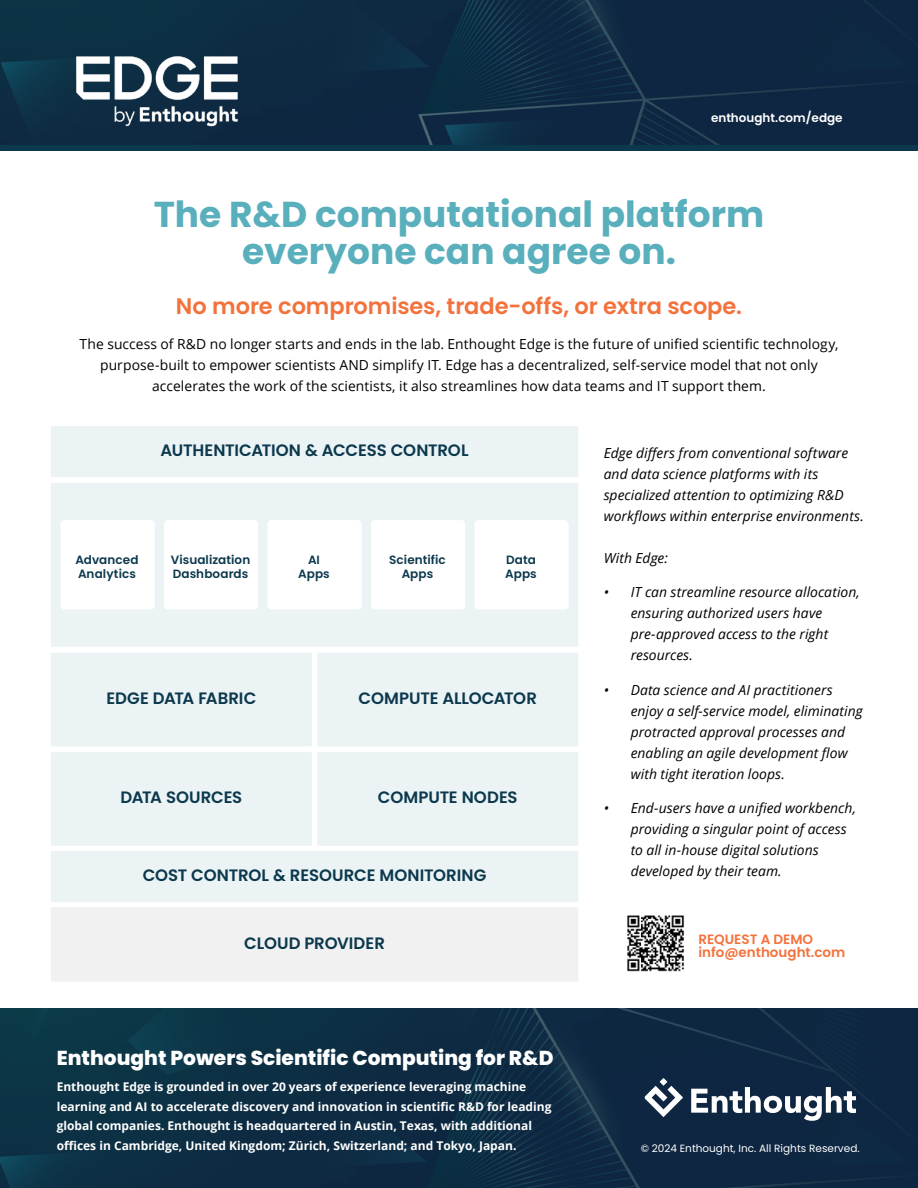
<style>
.page{position:relative;width:918px;height:1188px;background:#fff}
.page>*{position:absolute;margin:0;border:0;box-sizing:border-box;transform-origin:0 0}
.t1{font:700 36px/37.5px "Poppins";color:#5aafbd;text-align:center}
.t2{font:600 22.5px "Poppins";letter-spacing:-.005em;color:#f3723c}
.t3{font:800 20.1px "Poppins";color:#fff}
.t4{font:600 16.5px "Poppins";letter-spacing:-.01em;color:#0b384d}
.t5{font:italic 13.8px/21px "Open Sans";letter-spacing:.005em;color:#000}
.t6{font:13.8px/21px "Open Sans";letter-spacing:.005em;color:#000;text-align:center}
.t7{font:600 13.5px/13.5px "Poppins";color:#f3723c}
.t8{font:700 12px/19.5px "Open Sans";color:#fff}
.t9{font:600 12px/14.4px "Poppins";letter-spacing:.005em;color:#0b384d}
.t10{font:600 12px "Poppins";color:#fff}
.t11{font:10.5px "Poppins";color:#fff}
</style>
<div class="page">
<img style="left:0;top:1008px;width:918px;height:180px">
<img style="left:627px;top:915px;width:57px;height:57px">
<div style="left:0;top:0;width:918px;height:151px;background:#0b384d"></div>
<img style="left:0;top:0;width:918px;height:145px">
<img style="left:7px;top:6px;width:290px;height:139px">
<div style="left:52px;top:427px;width:526px;height:49px;background:#ebf3f5"></div>
<div style="left:51px;top:426px;width:527px;height:51px;border:2px solid #ebf3f5"></div>
<div style="left:51px;top:483px;width:527px;height:164px;background:#ebf3f5"></div>
<div style="left:164px;top:520px;width:94px;height:90px;background:#fff;border-radius:4px"></div>
<div style="left:268px;top:520px;width:94px;height:90px;background:#fff;border-radius:4px"></div>
<div style="left:371px;top:520px;width:94px;height:90px;background:#fff;border-radius:4px"></div>
<div style="left:475px;top:520px;width:94px;height:90px;background:#fff;border-radius:4px"></div>
<div style="left:61px;top:520px;width:94px;height:90px;background:#fff;border-radius:4px"></div>
<div style="left:52px;top:653px;width:259px;height:93px;background:#ebf3f5"></div>
<div style="left:318px;top:653px;width:260px;height:93px;background:#ebf3f5"></div>
<div style="left:52px;top:908px;width:526px;height:73px;background:#f1f1f2"></div>
<div style="left:51px;top:907px;width:527px;height:75px;border:2px solid #f1f1f2"></div>
<div style="left:52px;top:753px;width:259px;height:92px;background:#ebf3f5"></div>
<div style="left:51px;top:752px;width:261px;height:94px;border:2px solid #ebf3f5"></div>
<div style="left:318px;top:753px;width:260px;height:92px;background:#ebf3f5"></div>
<div style="left:317px;top:752px;width:261px;height:94px;border:2px solid #ebf3f5"></div>
<div style="left:52px;top:852px;width:526px;height:49px;background:#ebf3f5"></div>
<div style="left:51px;top:851px;width:527px;height:51px;border:2px solid #ebf3f5"></div>
<svg style="left:645px;top:1078px;width:38px;height:39px"></svg>
<svg style="left:691px;top:1087px;width:165px;height:34px"></svg>
<p class="t10" style="left:711px;top:110px;width:133px">enthought.com/edge</p>
<h1 class="t1" style="left:154px;top:196px;width:612px">The R&amp;D computational platform everyone can agree on.</h1>
<h2 class="t2" style="left:176px;top:293px;width:568px">No more compromises, trade-offs, or extra scope.</h2>
<p class="t6" style="left:80px;top:333px;width:760px">The success of R&amp;D no longer starts and ends in the lab. Enthought Edge is the future of unified scientific technology, purpose-built to empower scientists AND simplify IT. Edge has a decentralized, self-service model that not only accelerates the work of the scientists, it also streamlines how data teams and IT support them.</p>
<p class="t4" style="left:161px;top:440px;width:310px">AUTHENTICATION &amp; ACCESS CONTROL</p>
<p class="t9" style="left:75px;top:553px;width:65px">Advanced<br>Analytics</p>
<p class="t9" style="left:171px;top:553px;width:81px">Visualization<br>Dashboards</p>
<p class="t9" style="left:298px;top:553px;width:33px;text-align:center">AI<br>Apps</p>
<p class="t9" style="left:389px;top:553px;width:58px;text-align:center">Scientific<br>Apps</p>
<p class="t9" style="left:505px;top:553px;width:33px">Data<br>Apps</p>
<p class="t4" style="left:106px;top:688px;width:151px">EDGE DATA FABRIC</p>
<p class="t4" style="left:359px;top:688px;width:180px">COMPUTE ALLOCATOR</p>
<p class="t4" style="left:120px;top:788px;width:123px">DATA SOURCES</p>
<p class="t4" style="left:378px;top:788px;width:141px">COMPUTE NODES</p>
<p class="t4" style="left:143px;top:865px;width:345px">COST CONTROL &amp; RESOURCE MONITORING</p>
<p class="t4" style="left:244px;top:933px;width:142px">CLOUD PROVIDER</p>
<h3 class="t3" style="left:57px;top:1046px;width:498px">Enthought Powers Scientific Computing for R&amp;D</h3>
<p class="t8" style="left:57px;top:1077px;width:496px">Enthought Edge is grounded in over 20 years of experience leveraging machine learning and AI to accelerate discovery and innovation in scientific R&amp;D for leading global companies. Enthought is headquartered in Austin, Texas, with additional offices in Cambridge, United Kingdom; Zürich, Switzerland; and Tokyo, Japan.</p>
<p class="t5" style="left:604px;top:442px;width:262px">Edge differs from conventional software and data science platforms with its specialized attention to optimizing R&amp;D workflows within enterprise environments.</p>
<p class="t5" style="left:604px;top:547px;width:66px">With Edge:</p>
<p class="t5" style="left:631px;top:581px;width:231px;text-indent:-27px">• IT can streamline resource allocation, ensuring authorized users have pre-approved access to the right resources.</p>
<p class="t5" style="left:631px;top:679px;width:234px;text-indent:-27px">• Data science and AI practitioners enjoy a self-service model, eliminating protracted approval processes and enabling an agile development flow with tight iteration loops.</p>
<p class="t5" style="left:631px;top:797px;width:227px;text-indent:-27px">• End-users have a unified workbench, providing a singular point of access to all in-house digital solutions developed by their team.</p>
<p class="t7" style="left:698px;top:932px;width:148px">REQUEST A DEMO info@enthought.com</p>
<p class="t11" style="left:641px;top:1142px;width:220px">© 2024 Enthought, Inc. All Rights Reserved.</p>
</div>
